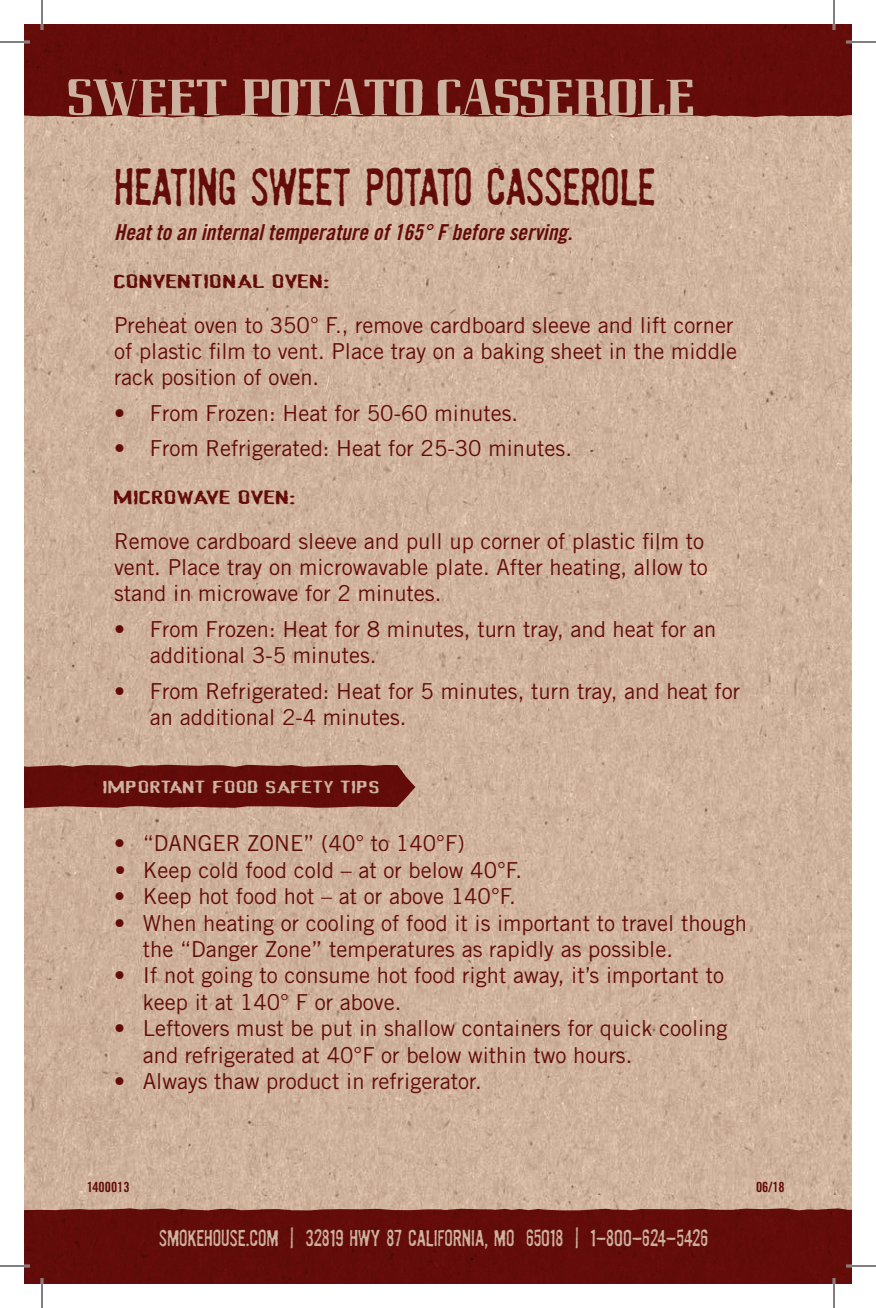
<style>
.page{position:relative;width:876px;height:1308px;background:#fff}
.page>*{position:absolute;margin:0;border:0;box-sizing:border-box;transform-origin:0 0}
.t1{font:84.2px "Bastard";color:#ccb19e;scale:.77 1}
.t2{font:300 48px "Badhouse";letter-spacing:-.02em;color:#7a1211}
.t3{font:22px/26.4px "Trade Gothic LT Std";color:#7a1211}
.t4{font:22px "Trade Gothic LT Std Bd Cn 20 Obl";color:#7a1211}
.t5{font:300 21px "Badhouse";letter-spacing:-.01em;color:#ccb19e}
.t6{font:20px "Device";color:#7a1211;scale:2 1}
.t7{font:18px "Device";color:#ccb19e;scale:2 1}
.t8{font:14px "Trade Gothic LT Std Bd Cn 20";color:#7a1211}
</style>
<div class="page">
<img style="left:24px;top:117px;width:828px;height:1091px">
<svg style="left:24px;top:765px;width:391px;height:43px;background:#681512"></svg>
<div style="left:24px;top:24px;width:828px;height:93px;background:#640c0a"></div>
<div style="left:24px;top:1208px;width:828px;height:76px;background:#630c0a"></div>
<hr style="left:0;top:41px;width:30px;height:2px;background:#fff">
<hr style="left:846px;top:41px;width:30px;height:2px;background:#fff">
<hr style="left:0;top:1265px;width:30px;height:2px;background:#fff">
<hr style="left:846px;top:1265px;width:30px;height:2px;background:#fff">
<hr style="left:41px;top:0;width:2px;height:30px;background:#fff">
<hr style="left:41px;top:1278px;width:2px;height:30px;background:#fff">
<hr style="left:833px;top:0;width:2px;height:30px;background:#fff">
<hr style="left:833px;top:1278px;width:2px;height:30px;background:#fff">
<hr style="left:0;top:42px;width:30px;height:1px;background:#000">
<hr style="left:846px;top:42px;width:30px;height:1px;background:#000">
<hr style="left:0;top:1266px;width:30px;height:1px;background:#000">
<hr style="left:846px;top:1266px;width:30px;height:1px;background:#000">
<hr style="left:42px;top:0;width:1px;height:30px;background:#000">
<hr style="left:42px;top:1278px;width:1px;height:30px;background:#000">
<hr style="left:834px;top:0;width:1px;height:30px;background:#000">
<hr style="left:834px;top:1278px;width:1px;height:30px;background:#000">
<h1 class="t1" style="left:68px;top:37px;width:816px">Sweet Potato Casserole</h1>
<h2 class="t2" style="left:114px;top:153px;width:543px">HEATING SWEET POTATO CASS EROLE</h2>
<p class="t4" style="left:114px;top:219px;width:460px">Heat to an internal temperature of 165° F before serving.</p>
<p class="t6" style="left:114px;top:271px;width:109px">CONVENTIONAL OVEN:</p>
<p class="t3" style="left:114px;top:311px;width:625px">Preheat oven to 350° F., remove cardboard sleeve and lift corner of plastic film to vent. Place tray on a baking sheet in the middle rack position of oven.</p>
<p class="t3" style="left:114px;top:400px;width:406px">• From Frozen: Heat for 50-60 minutes.</p>
<p class="t3" style="left:114px;top:435px;width:460px">• From Refrigerated: Heat for 25-30 minutes.</p>
<p class="t6" style="left:114px;top:487px;width:93px">MICROWAVE OVEN:</p>
<p class="t3" style="left:114px;top:527px;width:595px">Remove cardboard sleeve and pull up corner of plastic film to vent. Place tray on microwavable plate. After heating, allow to stand in microwave for 2 minutes.</p>
<p class="t3" style="left:150px;top:616px;width:568px;text-indent:-36px">• From Frozen: Heat for 8 minutes, turn tray, and heat for an additional 3-5 minutes.</p>
<p class="t3" style="left:150px;top:677px;width:592px;text-indent:-36px">• From Refrigerated: Heat for 5 minutes, turn tray, and heat for an additional 2-4 minutes.</p>
<p class="t7" style="left:103px;top:778px;width:140px">IMPORTANT FOOD SAFETY TIPS</p>
<p class="t3" style="left:114px;top:830px;width:352px">• “DANGER ZONE” (40° to 140°F)</p>
<p class="t3" style="left:114px;top:857px;width:410px">• Keep cold food cold – at or below 40°F.</p>
<p class="t3" style="left:114px;top:883px;width:403px">• Keep hot food hot – at or above 140°F.</p>
<p class="t3" style="left:143px;top:909px;width:606px;text-indent:-29px">• When heating or cooling of food it is important to travel though the “Danger Zone” temperatures as rapidly as possible.</p>
<p class="t3" style="left:143px;top:962px;width:583px;text-indent:-29px">• If not going to consume hot food right away, it’s important to keep it at 140° F or above.</p>
<p class="t3" style="left:143px;top:1015px;width:586px;text-indent:-29px">• Leftovers must be put in shallow containers for quick cooling and refrigerated at 40°F or below within two hours.</p>
<p class="t3" style="left:114px;top:1068px;width:369px">• Always thaw product in refrigerator.</p>
<p class="t8" style="left:86px;top:1179px;width:45px">1400013</p>
<p class="t5" style="left:159px;top:1223px;width:551px">SMOKEHOUSE.COM | 32819 HWY 87 CALIFORNIA, MO 65018 | 1-800-624-5426</p>
<p class="t8" style="left:756px;top:1179px;width:30px">06/18</p>
</div>
